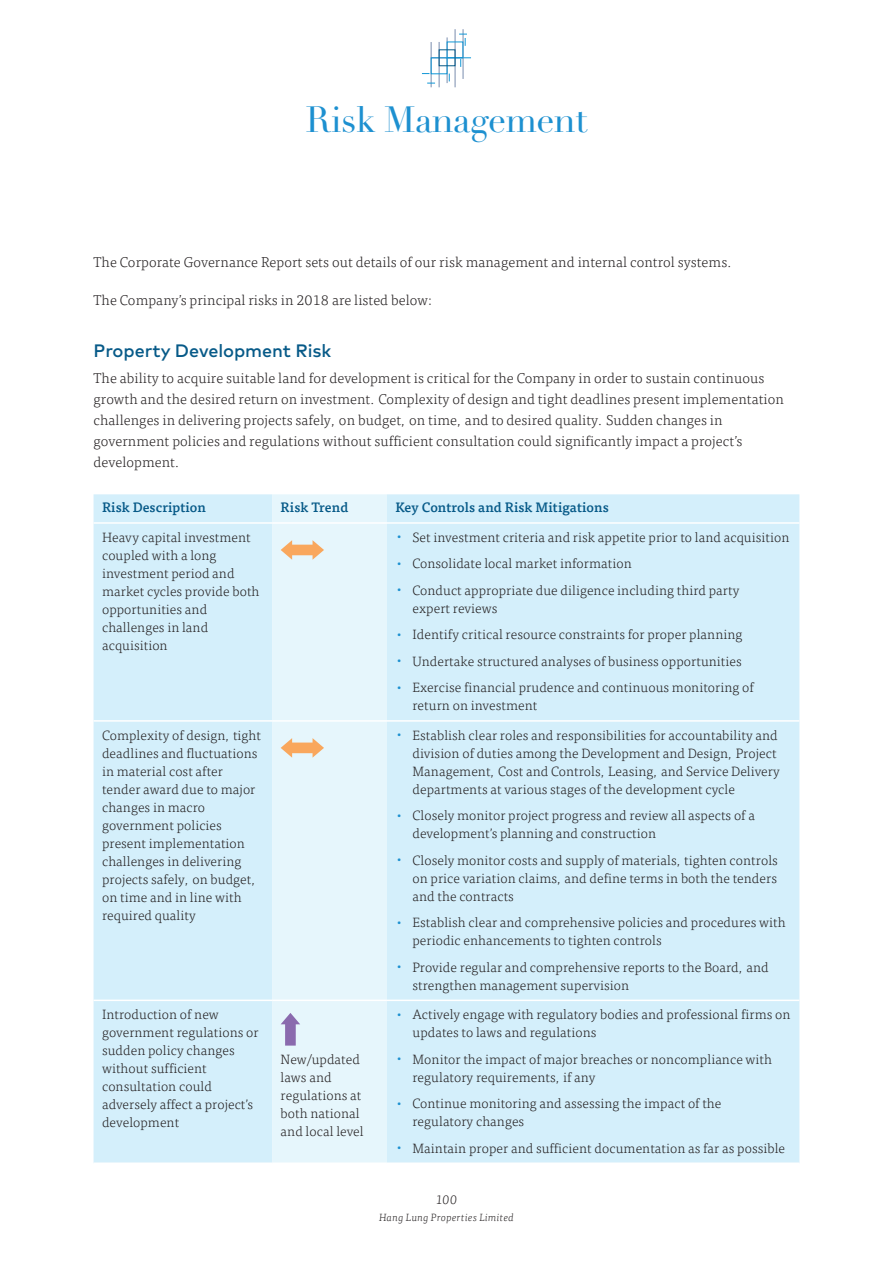
<style>
.page{position:relative;width:893px;height:1263px;background:#fff}
.page>*{position:absolute;margin:0;border:0;box-sizing:border-box;transform-origin:0 0}
.t1{font:36px "Didot LT Std";letter-spacing:-.015em;color:#1d90d0}
.t2{font:500 18px "Mark OT";letter-spacing:-.005em;color:#075a88}
.t3{font:300 14.25px/21px "Tisa OT";letter-spacing:.005em;color:#231f20}
.t4{font:300 13.5px/18px "Tisa OT";letter-spacing:.005em;color:#231f20}
.t5{font:500 13.5px "Tisa OT";letter-spacing:.005em;color:#075a88}
.t6{font:italic 300 12.75px "Tisa OT";color:#231f20}
.t7{font:italic 300 10.5px "Tisa OT";letter-spacing:.025em;color:#231f20}
.s1{color:#1d90d0}
</style>
<div class="page">
<hr style="left:439px;top:42px;width:1px;height:45px;background:#798cae">
<hr style="left:431px;top:42px;width:1px;height:45px;background:#798cae">
<hr style="left:447px;top:37px;width:1px;height:46px;background:#798cae">
<hr style="left:455px;top:29px;width:1px;height:58px;background:#798cae">
<hr style="left:463px;top:29px;width:1px;height:50px;background:#798cae">
<div style="left:431px;top:57px;width:16px;height:17px;border:1px solid #1197d6"></div>
<svg style="left:447px;top:57px;width:24px;height:10px"></svg>
<svg style="left:459px;top:34px;width:8px;height:12px"></svg>
<div style="left:94px;top:494px;width:705px;height:668px;background:#d4effb"></div>
<div style="left:272px;top:494px;width:115px;height:668px;background:#e6f6fc"></div>
<hr style="left:94px;top:522px;width:178px;height:2px;background:#fff">
<hr style="left:272px;top:522px;width:115px;height:2px;background:#fff">
<hr style="left:387px;top:522px;width:412px;height:2px;background:#fff">
<hr style="left:94px;top:720px;width:178px;height:2px;background:#fff">
<hr style="left:272px;top:720px;width:115px;height:2px;background:#fff">
<hr style="left:387px;top:720px;width:412px;height:2px;background:#fff">
<hr style="left:94px;top:999px;width:178px;height:2px;background:#fff">
<hr style="left:272px;top:999px;width:115px;height:2px;background:#fff">
<hr style="left:387px;top:999px;width:412px;height:2px;background:#fff">
<svg style="left:281px;top:540px;width:43px;height:20px"></svg>
<svg style="left:281px;top:738px;width:43px;height:20px"></svg>
<svg style="left:281px;top:1013px;width:19px;height:32px"></svg>
<h1 class="t1" style="left:306px;top:98px;width:283px">Risk Management</h1>
<p class="t3" style="left:94px;top:252px;width:640px">The Corporate Governance Report sets out details of our risk management and internal control systems.</p>
<p class="t3" style="left:94px;top:290px;width:341px">The Company’s principal risks in 2018 are listed below:</p>
<h2 class="t2" style="left:94px;top:340px;width:239px">Property Development Risk</h2>
<p class="t3" style="left:94px;top:367px;width:692px">The ability to acquire suitable land for development is critical for the Company in order to sustain continuous growth and the desired return on investment. Complexity of design and tight deadlines present implementation challenges in delivering projects safely, on budget, on time, and to desired quality. Sudden changes in government policies and regulations without sufficient consultation could significantly impact a project’s development.</p>
<p class="t5" style="left:102px;top:499px;width:105px">Risk Description</p>
<p class="t5" style="left:281px;top:499px;width:69px">Risk Trend</p>
<p class="t5" style="left:395px;top:499px;width:215px">Key Controls and Risk Mitigations</p>
<p class="t4" style="left:102px;top:528px;width:159px">Heavy capital investment coupled with a long investment period and market cycles provide both opportunities and challenges in land acquisition</p>
<p class="t4" style="left:395px;top:528px;width:395px"><span class="s1">•</span> Set investment criteria and risk appetite prior to land acquisition</p>
<p class="t4" style="left:395px;top:555px;width:238px"><span class="s1">•</span> Consolidate local market information</p>
<p class="t4" style="left:412px;top:581px;width:328px;text-indent:-17px"><span class="s1">•</span> Conduct appropriate due diligence including third party expert reviews</p>
<p class="t4" style="left:395px;top:626px;width:348px"><span class="s1">•</span> Identify critical resource constraints for proper planning</p>
<p class="t4" style="left:395px;top:652px;width:348px"><span class="s1">•</span> Undertake structured analyses of business opportunities</p>
<p class="t4" style="left:412px;top:679px;width:343px;text-indent:-17px"><span class="s1">•</span> Exercise financial prudence and continuous monitoring of return on investment</p>
<p class="t4" style="left:102px;top:726px;width:161px">Complexity of design, tight deadlines and fluctuations in material cost after tender award due to major changes in macro government policies present implementation challenges in delivering projects safely, on budget, on time and in line with required quality</p>
<p class="t4" style="left:412px;top:726px;width:369px;text-indent:-17px"><span class="s1">•</span> Establish clear roles and responsibilities for accountability and division of duties among the Development and Design, Project Management, Cost and Controls, Leasing, and Service Delivery departments at various stages of the development cycle</p>
<p class="t4" style="left:412px;top:807px;width:344px;text-indent:-17px"><span class="s1">•</span> Closely monitor project progress and review all aspects of a development’s planning and construction</p>
<p class="t4" style="left:412px;top:851px;width:367px;text-align:justify;text-indent:-17px"><span class="s1">•</span> Closely monitor costs and supply of materials, tighten controls on price variation claims, and define terms in both the tenders and the contracts</p>
<p class="t4" style="left:412px;top:914px;width:375px;text-indent:-17px"><span class="s1">•</span> Establish clear and comprehensive policies and procedures with periodic enhancements to tighten controls</p>
<p class="t4" style="left:412px;top:958px;width:358px;text-indent:-17px"><span class="s1">•</span> Provide regular and comprehensive reports to the Board, and strengthen management supervision</p>
<p class="t4" style="left:102px;top:1005px;width:158px">Introduction of new government regulations or sudden policy changes without sufficient consultation could adversely affect a project’s development</p>
<p class="t4" style="left:281px;top:1050px;width:85px">New/updated laws and regulations at both national and local level</p>
<p class="t4" style="left:412px;top:1006px;width:380px;text-indent:-17px"><span class="s1">•</span> Actively engage with regulatory bodies and professional firms on updates to laws and regulations</p>
<p class="t4" style="left:412px;top:1050px;width:361px;text-indent:-17px"><span class="s1">•</span> Monitor the impact of major breaches or noncompliance with regulatory requirements, if any</p>
<p class="t4" style="left:412px;top:1095px;width:310px;text-indent:-17px"><span class="s1">•</span> Continue monitoring and assessing the impact of the regulatory changes</p>
<p class="t4" style="left:395px;top:1139px;width:391px"><span class="s1">•</span> Maintain proper and sufficient documentation as far as possible</p>
<p class="t6" style="left:436px;top:1192px;width:23px">100</p>
<p class="t7" style="left:379px;top:1211px;width:136px">Hang Lung Properties Limited</p>
</div>
